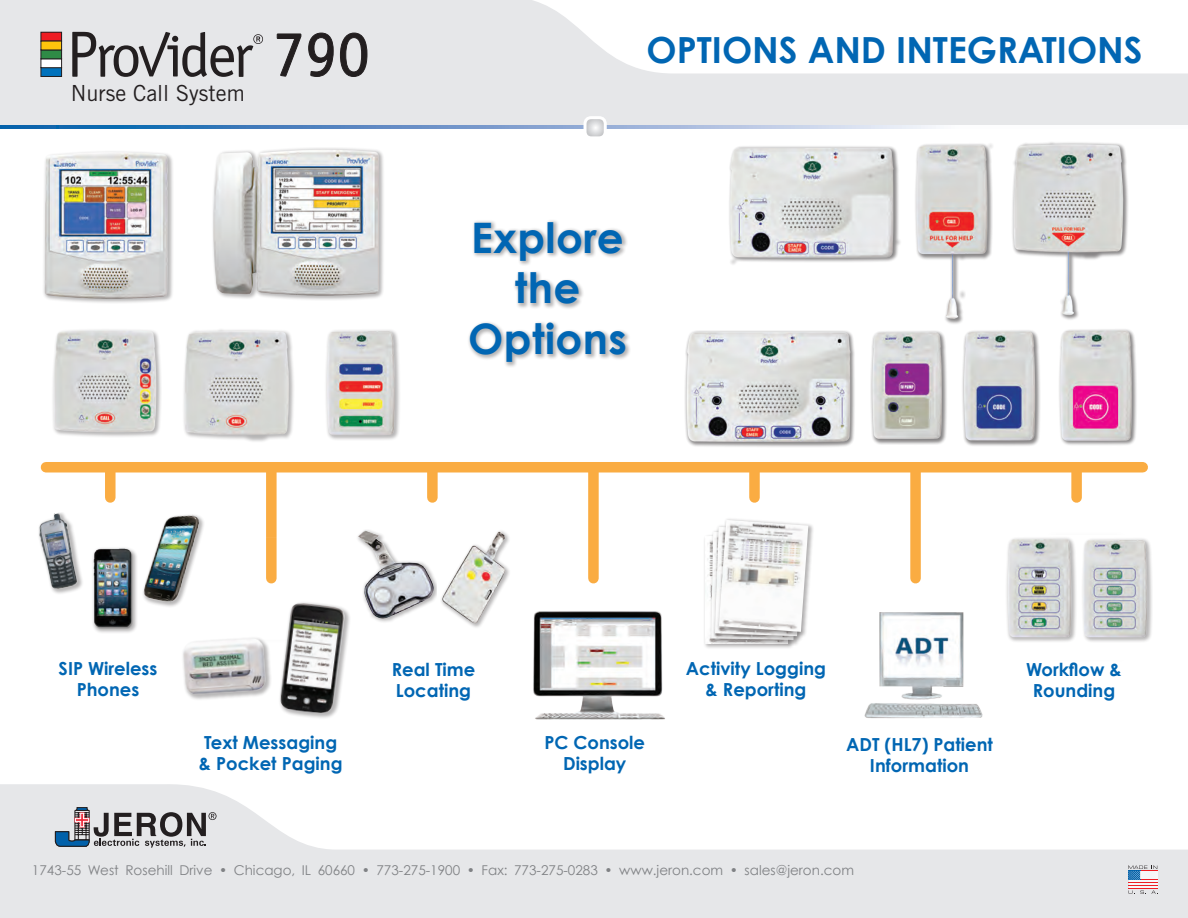
<style>
.page{position:relative;width:1188px;height:918px;background:#fff}
.page>*{position:absolute;margin:0;border:0;box-sizing:border-box;transform-origin:0 0}
.t1{font:64.65px "Officina Sans";color:#231f20}
.t2{font:700 42px/50.4px "Century Gothic";letter-spacing:.01em;color:#0166b3;text-align:center}
.t3{font:700 36px "Century Gothic";color:#0166b3}
.t4{font:22.2px "Trade Gothic";color:#231f20}
.t5{font:700 18px/21px "Century Gothic";color:#0166b3;text-align:center}
.t6{font:13.5px "Century Gothic";color:#808285}
</style>
<div class="page">
<svg style="left:0;top:0;width:1188px;height:126px;fill:#e6e7e9"></svg>
<svg style="left:0;top:784px;width:1188px;height:134px;fill:#e6e7e9"></svg>
<svg style="left:0;top:126px;width:936px;height:3px;background:#739dcd"></svg>
<svg style="left:585px;top:117px;width:18px;height:18px"></svg>
<div style="left:584px;top:116px;width:23px;height:23px;border:3px solid #fff;border-radius:6px"></div>
<div style="left:41px;top:32px;width:21px;height:9px;background:#ee1d23"></div>
<div style="left:41px;top:32px;width:21px;height:9px;border:1px solid #231f20"></div>
<div style="left:41px;top:68px;width:21px;height:8px;background:#0072bc"></div>
<div style="left:41px;top:67px;width:21px;height:10px;border:1px solid #231f20"></div>
<div style="left:41px;top:59px;width:21px;height:9px;background:#fff"></div>
<div style="left:41px;top:58px;width:21px;height:10px;border:1px solid #231f20"></div>
<div style="left:41px;top:50px;width:21px;height:9px;background:#2f8b46"></div>
<div style="left:41px;top:50px;width:21px;height:9px;border:1px solid #231f20"></div>
<div style="left:41px;top:41px;width:21px;height:9px;background:#fec50d"></div>
<svg style="left:72px;top:32px;width:191px;height:45px;background:#acacad"></svg>
<svg style="left:277px;top:34px;width:24px;height:42px"></svg>
<svg style="left:308px;top:33px;width:25px;height:44px"></svg>
<svg style="left:340px;top:33px;width:27px;height:44px"></svg>
<div style="left:1128px;top:871px;width:29px;height:18px;background:#ee1d23"></div>
<hr style="left:1128px;top:880px;width:29px;height:2px;background:#f6f6f7">
<hr style="left:1128px;top:883px;width:29px;height:2px;background:#f6f6f7">
<svg style="left:1128px;top:866px;width:29px;height:14px"></svg>
<svg style="left:1128px;top:886px;width:30px;height:8px"></svg>
<svg style="left:54px;top:808px;width:163px;height:40px;background:#a3a4a9"></svg>
<div style="left:91px;top:546px;width:47px;height:88px;background:#231f20;opacity:.33"></div>
<img style="left:91px;top:546px;width:45px;height:85px">
<div style="left:703px;top:534px;width:91px;height:116px;background:#231f20;opacity:.33"></div>
<img style="left:705px;top:537px;width:4px;height:106px">
<div style="left:709px;top:529px;width:92px;height:117px;background:#231f20;opacity:.33"></div>
<div style="left:712px;top:524px;width:95px;height:119px;background:#231f20;opacity:.33"></div>
<div style="left:716px;top:517px;width:98px;height:121px;background:#231f20;opacity:.33"></div>
<img style="left:719px;top:520px;width:89px;height:112px">
<div style="left:467px;top:219px;width:165px;height:149px;background:#231f20;opacity:.33"></div>
<div style="left:46px;top:462px;width:1097px;height:10px;background:#faac42"></div>
<div style="left:105px;top:469px;width:11px;height:29px;background:#faac42"></div>
<div style="left:266px;top:469px;width:11px;height:109px;background:#faac42"></div>
<div style="left:427px;top:469px;width:11px;height:29px;background:#faac42"></div>
<div style="left:588px;top:469px;width:11px;height:109px;background:#faac42"></div>
<div style="left:749px;top:469px;width:11px;height:29px;background:#faac42"></div>
<div style="left:910px;top:469px;width:11px;height:109px;background:#faac42"></div>
<div style="left:1071px;top:469px;width:11px;height:29px;background:#faac42"></div>
<img style="left:39px;top:513px;width:44px;height:81px">
<img style="left:266px;top:538px;width:11px;height:46px">
<img style="left:183px;top:638px;width:88px;height:62px">
<img style="left:533px;top:611px;width:132px;height:109px">
<div style="left:141px;top:513px;width:65px;height:96px;background:#231f20;opacity:.33"></div>
<img style="left:141px;top:513px;width:59px;height:94px">
<img style="left:280px;top:602px;width:70px;height:116px">
<img style="left:1006px;top:538px;width:68px;height:104px">
<img style="left:213px;top:148px;width:171px;height:152px">
<div style="left:51px;top:328px;width:112px;height:110px;background:#231f20;opacity:.33"></div>
<img style="left:52px;top:329px;width:106px;height:105px">
<div style="left:182px;top:328px;width:113px;height:115px;background:#231f20;opacity:.33"></div>
<img style="left:182px;top:328px;width:110px;height:111px">
<img style="left:326px;top:330px;width:74px;height:110px">
<div style="left:870px;top:330px;width:78px;height:115px;background:#231f20;opacity:.33"></div>
<img style="left:870px;top:330px;width:76px;height:113px">
<img style="left:1059px;top:329px;width:78px;height:115px">
<div style="left:961px;top:329px;width:80px;height:118px;background:#231f20;opacity:.33"></div>
<img style="left:961px;top:329px;width:77px;height:116px">
<img style="left:685px;top:330px;width:170px;height:117px">
<img style="left:729px;top:146px;width:171px;height:119px">
<div style="left:1011px;top:141px;width:118px;height:179px;background:#231f20;opacity:.33"></div>
<img style="left:1049px;top:141px;width:77px;height:179px">
<img style="left:915px;top:141px;width:134px;height:183px">
<img style="left:864px;top:612px;width:119px;height:106px">
<img style="left:1074px;top:538px;width:78px;height:104px">
<div style="left:42px;top:150px;width:132px;height:155px;background:#231f20;opacity:.33"></div>
<img style="left:43px;top:152px;width:129px;height:149px">
<div style="left:356px;top:530px;width:80px;height:94px;background:#231f20;opacity:.33"></div>
<img style="left:356px;top:530px;width:80px;height:89px">
<img style="left:436px;top:531px;width:73px;height:97px">
<p class="t4" style="left:71px;top:80px;width:175px">Nurse Call System</p>
<h1 class="t1" style="left:273px;top:16px;width:99px">790</h1>
<p class="t3" style="left:646px;top:28px;width:498px">OPTIONS AND INTEGRATIONS</p>
<p class="t2" style="left:468px;top:211px;width:160px">Explore the<br>Options</p>
<p class="t5" style="left:59px;top:658px;width:100px">SIP Wireless<br>Phones</p>
<p class="t5" style="left:199px;top:732px;width:145px;text-align:left">Text Messaging &amp; Pocket Paging</p>
<p class="t5" style="left:392px;top:658px;width:85px;text-align:left">Real Time<br>Locating</p>
<p class="t5" style="left:544px;top:731px;width:102px">PC Console<br>Display</p>
<p class="t5" style="left:686px;top:658px;width:142px">Activity Logging &amp; Reporting</p>
<p class="t5" style="left:846px;top:733px;width:148px">ADT (HL7) Patient<br>Information</p>
<p class="t5" style="left:1026px;top:658px;width:97px">Workflow &amp;<br>Rounding</p>
<p class="t6" style="left:32px;top:862px;width:824px">1743-55 West Rosehill Drive • Chicago, IL 60660 • 773-275-1900 • Fax: 773-275-0283 • www.jeron.com • sales@jeron.com</p>
</div>
